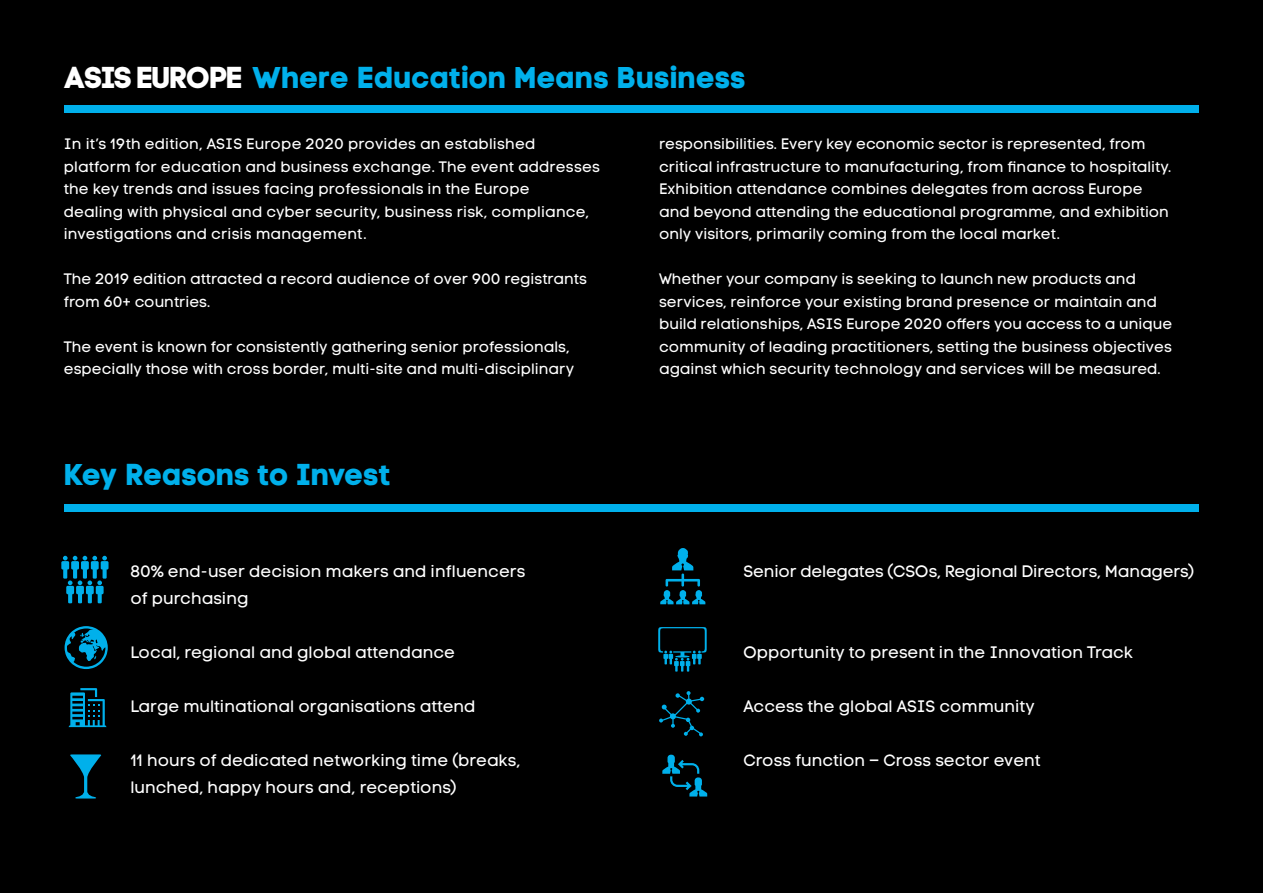
<style>
.page{position:relative;width:1263px;height:893px;background:#000}
.page>*{position:absolute;margin:0;border:0;box-sizing:border-box;transform-origin:0 0}
.t1{font:30px "Code Pro Bold LC";letter-spacing:-.005em;color:#00b0eb}
.t2{font:16.5px/27px "Code Pro LC";color:#fff}
.t3{font:15px/22.5px "Code Pro LC";color:#fff}
.s1{color:#fff}
</style>
<div class="page">
<div style="left:64px;top:105px;width:1134px;height:8px;background:#00b0eb"></div>
<div style="left:64px;top:505px;width:1134px;height:7px;background:#00b0eb"></div>
<div style="left:61px;top:561px;width:8px;height:8px;background:#00b0eb;border-radius:2px"></div>
<svg style="left:63px;top:568px;width:4px;height:11px"></svg>
<svg style="left:63px;top:556px;width:14px;height:4px"></svg>
<div style="left:71px;top:561px;width:8px;height:8px;background:#00b0eb;border-radius:2px"></div>
<hr style="left:73px;top:568px;width:4px;height:11px;background:#00b0eb">
<div style="left:81px;top:561px;width:8px;height:8px;background:#00b0eb;border-radius:2px"></div>
<hr style="left:83px;top:568px;width:4px;height:11px;background:#00b0eb">
<div style="left:91px;top:561px;width:8px;height:8px;background:#00b0eb;border-radius:2px"></div>
<svg style="left:93px;top:568px;width:4px;height:11px"></svg>
<svg style="left:83px;top:556px;width:24px;height:4px"></svg>
<div style="left:101px;top:561px;width:8px;height:8px;background:#00b0eb;border-radius:2px"></div>
<svg style="left:103px;top:568px;width:4px;height:11px"></svg>
<div style="left:66px;top:586px;width:8px;height:8px;background:#00b0eb;border-radius:2px"></div>
<svg style="left:68px;top:593px;width:4px;height:10px"></svg>
<svg style="left:68px;top:580px;width:14px;height:5px"></svg>
<div style="left:76px;top:586px;width:8px;height:8px;background:#00b0eb;border-radius:2px"></div>
<hr style="left:78px;top:593px;width:4px;height:10px;background:#00b0eb">
<div style="left:86px;top:586px;width:8px;height:8px;background:#00b0eb;border-radius:2px"></div>
<svg style="left:88px;top:593px;width:4px;height:10px"></svg>
<svg style="left:88px;top:580px;width:14px;height:5px"></svg>
<div style="left:96px;top:586px;width:8px;height:8px;background:#00b0eb;border-radius:2px"></div>
<svg style="left:98px;top:593px;width:4px;height:10px"></svg>
<svg style="left:70px;top:754px;width:31px;height:44px"></svg>
<svg style="left:660px;top:548px;width:45px;height:56px"></svg>
<svg style="left:658px;top:627px;width:49px;height:45px"></svg>
<svg style="left:659px;top:691px;width:45px;height:45px"></svg>
<svg style="left:68px;top:688px;width:39px;height:39px"></svg>
<svg style="left:65px;top:626px;width:43px;height:43px"></svg>
<svg style="left:662px;top:755px;width:45px;height:41px"></svg>
<h1 class="t1" style="left:64px;top:59px;width:684px"><span class="s1">ASIS EUROPE</span> Where Education Means Business</h1>
<p class="t3" style="left:64px;top:133px;width:538px">In it’s 19th edition, ASIS Europe 2020 provides an established platform for education and business exchange. The event addresses the key trends and issues facing professionals in the Europe<br>dealing with physical and cyber security, business risk, compliance, investigations and crisis management.</p>
<p class="t3" style="left:64px;top:268px;width:525px">The 2019 edition attracted a record audience of over 900 registrants from 60+ countries.</p>
<p class="t3" style="left:64px;top:335px;width:512px">The event is known for consistently gathering senior professionals, especially those with cross border, multi-site and multi-disciplinary</p>
<h1 class="t1" style="left:64px;top:456px;width:329px">Key Reasons to Invest</h1>
<p class="t2" style="left:130px;top:558px;width:397px">80% end-user decision makers and influencers of purchasing</p>
<p class="t2" style="left:130px;top:639px;width:326px">Local, regional and global attendance</p>
<p class="t2" style="left:130px;top:693px;width:347px">Large multinational organisations attend</p>
<p class="t2" style="left:130px;top:747px;width:392px">11 hours of dedicated networking time (breaks, lunched, happy hours and, receptions)</p>
<p class="t3" style="left:659px;top:133px;width:514px">responsibilities. Every key economic sector is represented, from critical infrastructure to manufacturing, from finance to hospitality.<br>Exhibition attendance combines delegates from across Europe and beyond attending the educational programme, and exhibition only visitors, primarily coming from the local market.</p>
<p class="t3" style="left:659px;top:268px;width:515px">Whether your company is seeking to launch new products and services, reinforce your existing brand presence or maintain and build relationships, ASIS Europe 2020 offers you access to a unique community of leading practitioners, setting the business objectives against which security technology and services will be measured.</p>
<p class="t2" style="left:743px;top:558px;width:453px">Senior delegates (CSOs, Regional Directors, Managers)</p>
<p class="t2" style="left:743px;top:639px;width:391px">Opportunity to present in the Innovation Track</p>
<p class="t2" style="left:743px;top:693px;width:293px">Access the global ASIS community</p>
<p class="t2" style="left:743px;top:747px;width:299px">Cross function – Cross sector event</p>
</div>
